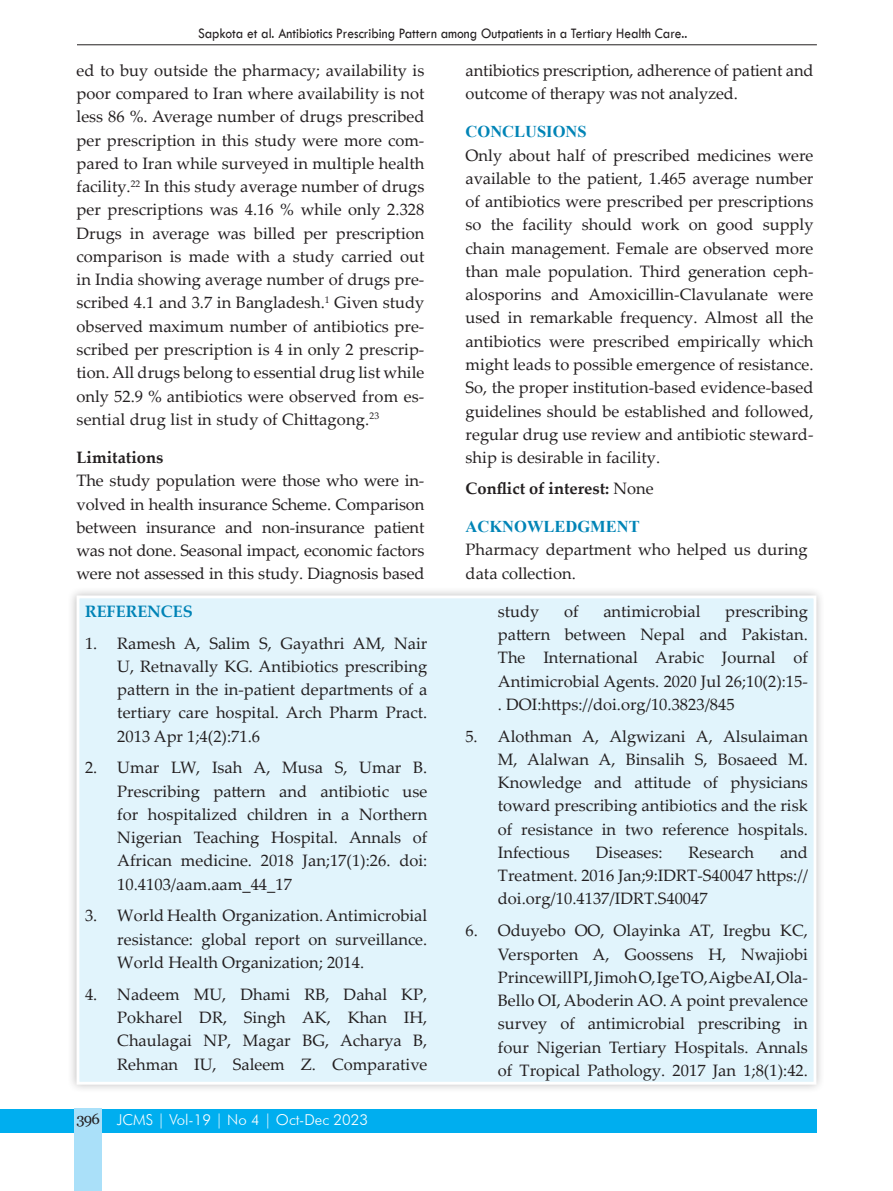
<style>
.page{position:relative;width:893px;height:1191px;background:#fff}
.page>*{position:absolute;margin:0;border:0;box-sizing:border-box;transform-origin:0 0}
.Body_Text{font:16.5px/23.2px "Palatino Linotype";color:#231f20;text-align:justify}
.Bibliography1{font:16.5px/23.2px "Palatino Linotype";color:#231f20;text-align:justify}
.Body_Text-2{font:700 16.5px "Palatino Linotype";color:#231f20}
.Body_Text-3{font:700 16.5px "Times New Roman";color:#0084b6}
.t1{font:700 16.5px "Palatino Linotype";letter-spacing:-.005em;color:#0083b6}
.t2{font:15px "Tw Cen";color:#231f20;scale:.9 1}
.t3{font:300 15px "Futura BT";color:#fff}
.s1{font-family:"Georgia";font-weight:400;color:#231f20}
.s2{font-weight:400}
</style>
<div class="page">
<div style="left:0;top:1109px;width:816px;height:23px;background:#00aeef"></div>
<div style="left:74px;top:1108px;width:28px;height:83px;background:#aae0f9"></div>
<hr style="left:77px;top:44px;width:740px;height:1px;background:#231f20">
<div style="left:67px;top:586px;width:759px;height:507px;background:#231f20;opacity:.3"></div>
<div style="left:77px;top:595px;width:739px;height:489px;background:#e1f4fc;border:3px solid #fff"></div>
<p class="t2" style="left:198px;top:24px;width:545px">Sapkota et al. Antibiotics Prescribing Pattern among Outpatients in a Tertiary Health Care..</p>
<p class="Body_Text" style="left:77px;top:58px;width:349px">ed to buy outside the pharmacy; availability is poor compared to Iran where availability is not less 86 %. Average number of drugs prescribed per prescription in this study were more com&shy;pared to Iran while surveyed in multiple health facility.<sup>22</sup> In this study average number of drugs per prescriptions was 4.16 % while only 2.328<br>Drugs in average was billed per prescription comparison is made with a study carried out in India showing average number of drugs pre&shy;scribed 4.1 and 3.7 in Bangladesh.<sup>1</sup> Given study observed maximum number of antibiotics pre&shy;scribed per prescription is 4 in only 2 prescrip&shy;tion. All drugs belong to essential drug list while only 52.9 % antibiotics were observed from es&shy;sential drug list in study of Chittagong.<sup>23</sup></p>
<p class="Body_Text-2" style="left:77px;top:446px;width:88px">Limitations</p>
<p class="Body_Text" style="left:77px;top:468px;width:349px">The study population were those who were in&shy;volved in health insurance Scheme. Comparison between insurance and non-insurance patient was not done. Seasonal impact, economic factors were not assessed in this study. Diagnosis based</p>
<p class="t1" style="left:85px;top:599px;width:109px">REFERENCES</p>
<p class="Bibliography1" style="left:117px;top:631px;width:312px;text-indent:-32px">1. Ramesh A, Salim S, Gayathri AM, Nair U, Retnavally KG. Antibiotics prescribing pattern in the in-patient departments of a tertiary care hospital. Arch Pharm Pract.<br>2013 Apr 1;4(2):71.6</p>
<p class="Bibliography1" style="left:117px;top:755px;width:312px;text-indent:-32px">2. Umar LW, Isah A, Musa S, Umar B.<br>Prescribing pattern and antibiotic use for hospitalized children in a Northern Nigerian Teaching Hospital. Annals of African medicine. 2018 Jan;17(1):26. doi:<br>10.4103/aam.aam_44_17</p>
<p class="Bibliography1" style="left:117px;top:903px;width:312px;text-indent:-32px">3. World Health Organization. Antimicrobial resistance: global report on surveillance.<br>World Health Organization; 2014.</p>
<p class="Bibliography1" style="left:117px;top:982px;width:312px;text-indent:-32px">4. Nadeem MU, Dhami RB, Dahal KP, Pokharel DR, Singh AK, Khan IH, Chaulagai NP, Magar BG, Acharya B, Rehman IU, Saleem Z. Comparative</p>
<p class="t3" style="left:76px;top:1111px;width:293px"><span class="s1">396</span> JCMS | Vol-19 | No 4 | Oct-Dec 2023</p>
<p class="Body_Text" style="left:466px;top:58px;width:349px">antibiotics prescription, adherence of patient and outcome of therapy was not analyzed.</p>
<p class="Body_Text-3" style="left:466px;top:120px;width:123px">CONCLUSIONS</p>
<p class="Body_Text" style="left:466px;top:143px;width:349px">Only about half of prescribed medicines were available to the patient, 1.465 average number of antibiotics were prescribed per prescriptions so the facility should work on good supply chain management. Female are observed more than male population. Third generation ceph&shy;alosporins and Amoxicillin-Clavulanate were used in remarkable frequency. Almost all the antibiotics were prescribed empirically which might leads to possible emergence of resistance.<br>So, the proper institution-based evidence-based guidelines should be established and followed, regular drug use review and antibiotic steward&shy;ship is desirable in facility.</p>
<p class="Body_Text-2" style="left:466px;top:476px;width:189px">Conflict of interest: <span class="s2">None</span></p>
<p class="Body_Text-3" style="left:466px;top:514px;width:176px">ACKNOWLEDGMENT</p>
<p class="Body_Text" style="left:466px;top:537px;width:343px">Pharmacy department who helped us during data collection.</p>
<p class="Bibliography1" style="left:498px;top:599px;width:43px">study</p>
<p class="Bibliography1" style="left:564px;top:599px;width:16px">of</p>
<p class="Bibliography1" style="left:603px;top:599px;width:99px">antimicrobial</p>
<p class="Bibliography1" style="left:498px;top:599px;width:312px;text-indent:227px">prescribing pattern between Nepal and Pakistan.<br>The International Arabic Journal of Antimicrobial Agents. 2020 Jul 26;10(2):15- . DOI:https://doi.org/10.3823/845</p>
<p class="Bibliography1" style="left:498px;top:724px;width:312px;text-indent:-32px">5. Alothman A, Algwizani A, Alsulaiman M, Alalwan A, Binsalih S, Bosaeed M.<br>Knowledge and attitude of physicians toward prescribing antibiotics and the risk of resistance in two reference hospitals.<br>Infectious</p>
<p class="Bibliography1" style="left:498px;top:840px;width:312px;text-indent:282px">and Treatment. 2016 Jan;9:IDRT-S40047 https:// doi.org/10.4137/IDRT.S40047</p>
<p class="Bibliography1" style="left:498px;top:918px;width:312px;text-indent:-32px">6. Oduyebo OO, Olayinka AT, Iregbu KC, Versporten A, Goossens H, Nwajiobi Princewill PI, Jimoh O, Ige TO, Aigbe AI, Ola-Bello OI, Aboderin AO. A point prevalence survey of antimicrobial prescribing in four Nigerian Tertiary Hospitals. Annals of Tropical Pathology. 2017 Jan 1;8(1):42.</p>
<p class="Bibliography1" style="left:596px;top:840px;width:68px">Diseases:</p>
<p class="Bibliography1" style="left:688px;top:840px;width:67px">Research</p>
</div>
